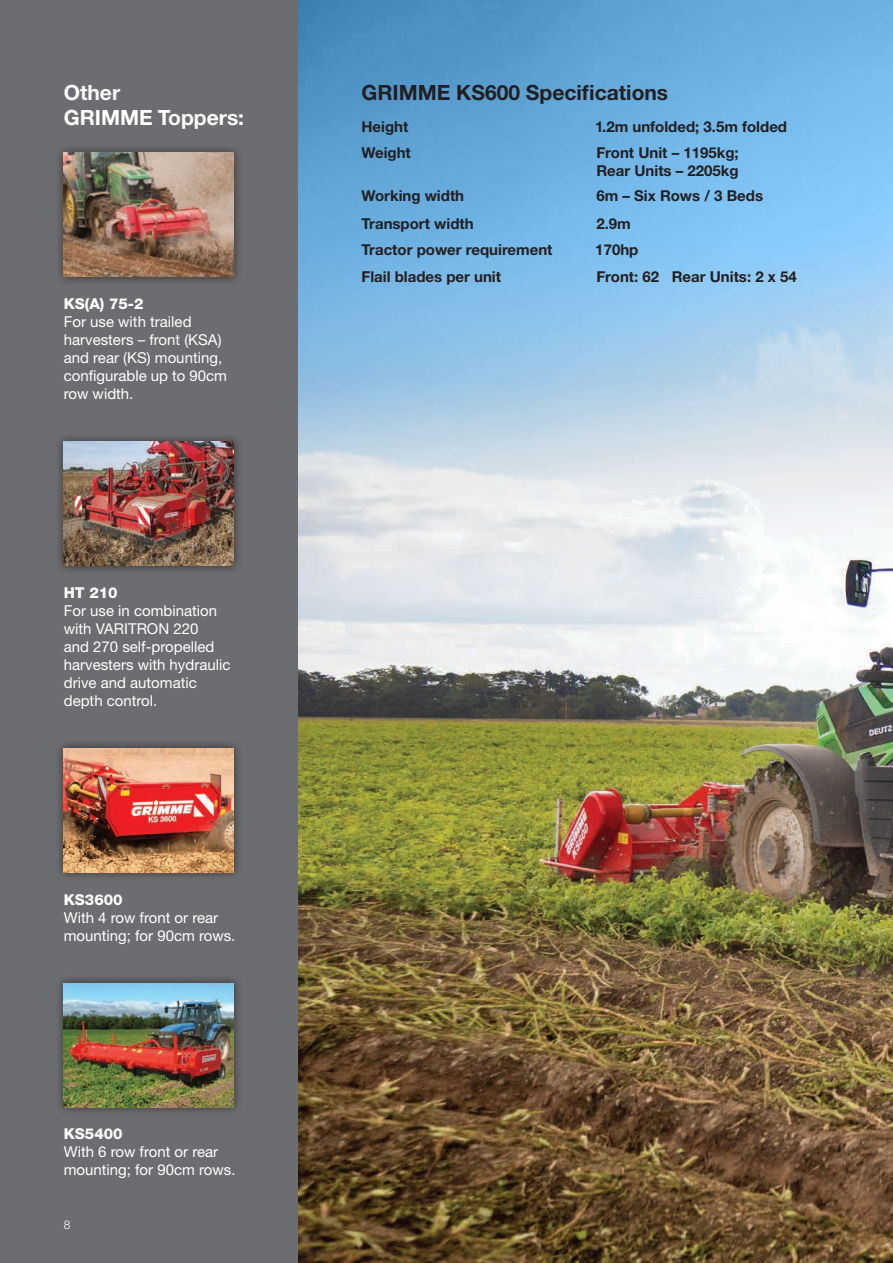
<style>
.page{position:relative;width:893px;height:1263px;background:#fff}
.page>*{position:absolute;margin:0;border:0;box-sizing:border-box;transform-origin:0 0}
.t1{font:700 21px "Helvetica Neue LT Std";color:#231f20}
.t2{font:700 21px/25.2px "Helvetica Neue LT Std";color:#fff}
.t3{font:15px/18px "Helvetica Neue LT Std";color:#fff}
.t4{font:700 15px/18px "Helvetica Neue LT Std";color:#231f20}
.t5{font:300 12px "Helvetica Neue LT Std";color:#fff}
.s1{font-weight:800}
</style>
<div class="page">
<img style="left:298px;top:485px;width:595px;height:778px">
<svg style="left:298px;top:0;width:595px;height:485px;background:#89bde4"></svg>
<div style="left:0;top:0;width:298px;height:1263px;background:#6c6d70"></div>
<div style="left:55px;top:432px;width:188px;height:143px;background:#231f20;opacity:.75"></div>
<img style="left:64px;top:441px;width:170px;height:125px">
<div style="left:55px;top:739px;width:188px;height:143px;background:#231f20;opacity:.75"></div>
<img style="left:64px;top:748px;width:170px;height:124px">
<div style="left:55px;top:974px;width:188px;height:142px;background:#231f20;opacity:.75"></div>
<img style="left:64px;top:983px;width:170px;height:124px">
<div style="left:55px;top:143px;width:188px;height:143px;background:#231f20;opacity:.75"></div>
<img style="left:64px;top:152px;width:170px;height:125px">
<p class="t2" style="left:64px;top:79px;width:182px">Other<br>GRIMME Toppers:</p>
<p class="t3" style="left:64px;top:294px;width:165px"><span class="s1">KS(A) 75-2<br></span>For use with trailed harvesters – front (KSA) and rear (KS) mounting, configurable up to 90cm row width.</p>
<p class="t3" style="left:64px;top:583px;width:168px"><span class="s1">HT 210<br></span>For use in combination with VARITRON 220<br>and 270 self-propelled harvesters with hydraulic drive and automatic depth control.</p>
<p class="t3" style="left:64px;top:890px;width:173px"><span class="s1">KS3600<br></span>With 4 row front or rear mounting; for 90cm rows.</p>
<p class="t3" style="left:64px;top:1125px;width:173px"><span class="s1">KS5400<br></span>With 6 row front or rear mounting; for 90cm rows.</p>
<p class="t5" style="left:64px;top:1217px;width:8px">8</p>
<p class="t1" style="left:361px;top:80px;width:308px">GRIMME KS600 Specifications</p>
<p class="t4" style="left:361px;top:117px;width:48px">Height</p>
<p class="t4" style="left:595px;top:117px;width:193px">1.2m unfolded; 3.5m folded</p>
<p class="t4" style="left:361px;top:143px;width:51px">Weight</p>
<p class="t4" style="left:596px;top:143px;width:144px">Front Unit – 1195kg;<br>Rear Units – 2205kg</p>
<p class="t4" style="left:361px;top:187px;width:104px">Working width</p>
<p class="t4" style="left:596px;top:187px;width:168px">6m – Six Rows / 3 Beds</p>
<p class="t4" style="left:361px;top:214px;width:114px">Transport width</p>
<p class="t4" style="left:596px;top:214px;width:36px">2.9m</p>
<p class="t4" style="left:361px;top:240px;width:193px">Tractor power requirement</p>
<p class="t4" style="left:595px;top:240px;width:45px">170hp</p>
<p class="t4" style="left:361px;top:267px;width:141px">Flail blades per unit</p>
<p class="t4" style="left:596px;top:267px;width:202px">Front: 62 Rear Units: 2 x 54</p>
</div>
